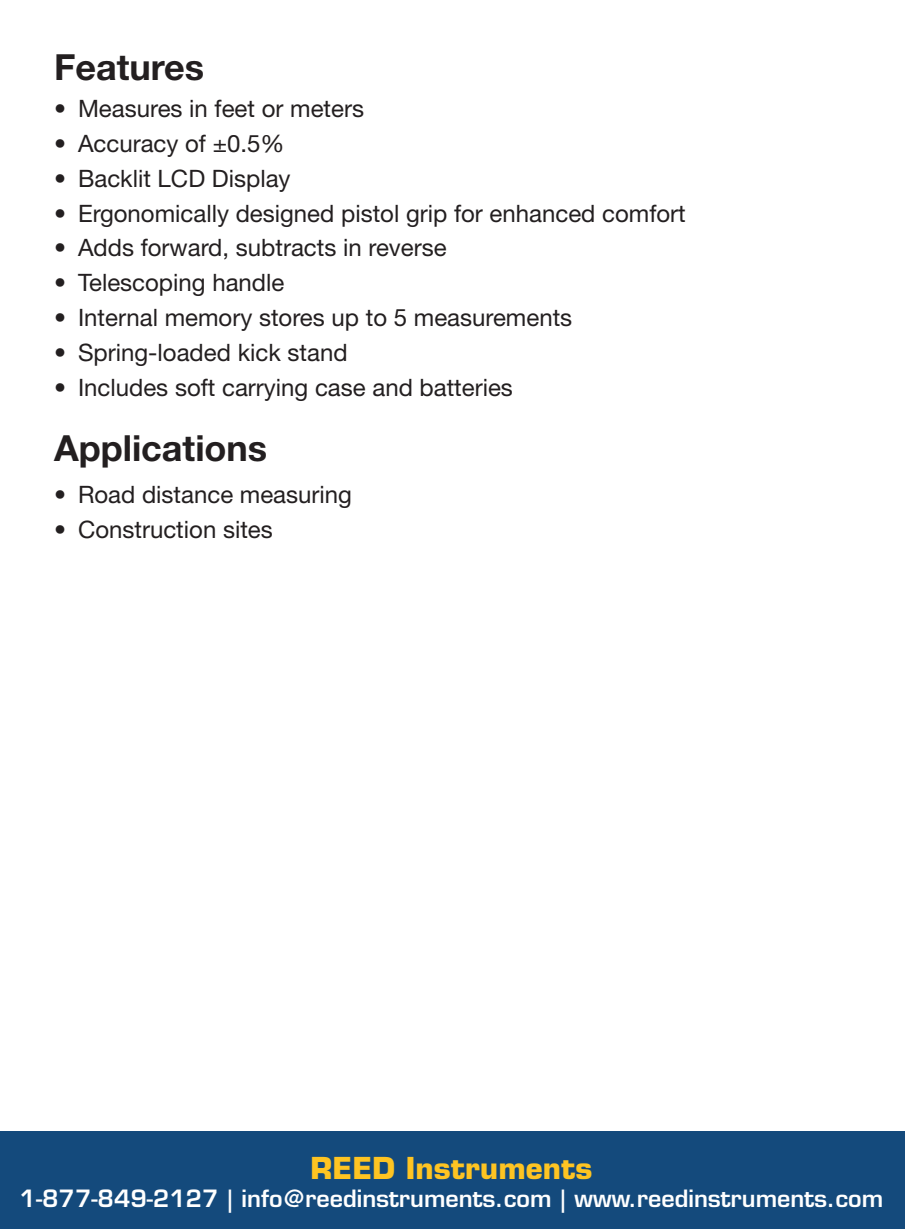
<style>
.page{position:relative;width:905px;height:1229px;background:#fff}
.page>*{position:absolute;margin:0;border:0;box-sizing:border-box;transform-origin:0 0}
.t1{font:700 36px "Helvetica Neue LT Std";color:#231f20}
.t2{font:700 29.4px "Eurostile LT Std";color:#fec422}
.t3{font:26.1px "Impact LT Std";color:#fece08;scale:1.18 1}
.t4{font:24px "Helvetica Neue LT Std";color:#231f20}
.t5{font:600 23.4px "Eurostile LT Std";color:#fff}
</style>
<div class="page">
<div style="left:0;top:1131px;width:904px;height:97px;background:#144a7c"></div>
<h1 class="t1" style="left:54px;top:45px;width:152px">Features</h1>
<p class="t4" style="left:54px;top:94px;width:311px">• Measures in feet or meters</p>
<p class="t4" style="left:54px;top:129px;width:232px">• Accuracy of ±0.5%</p>
<p class="t4" style="left:54px;top:164px;width:238px">• Backlit LCD Display</p>
<p class="t4" style="left:54px;top:199px;width:633px">• Ergonomically designed pistol grip for enhanced comfort</p>
<p class="t4" style="left:54px;top:233px;width:394px">• Adds forward, subtracts in reverse</p>
<p class="t4" style="left:54px;top:268px;width:232px">• Telescoping handle</p>
<p class="t4" style="left:54px;top:303px;width:519px">• Internal memory stores up to 5 measurements</p>
<p class="t4" style="left:54px;top:338px;width:295px">• Spring-loaded kick stand</p>
<p class="t4" style="left:54px;top:373px;width:460px">• Includes soft carrying case and batteries</p>
<h1 class="t1" style="left:54px;top:425px;width:215px">Applications</h1>
<p class="t4" style="left:54px;top:480px;width:299px">• Road distance measuring</p>
<p class="t4" style="left:54px;top:515px;width:220px">• Construction sites</p>
<p class="t2" style="left:310px;top:1149px;width:283px">REED Instruments</p>
<p class="t5" style="left:20px;top:1183px;width:865px">1-877-849-2127 | info@reedinstruments.com | www.reedinstruments.com</p>
<p class="t3" style="left:245px;top:1157px;width:126px">INSTRUMENTS</p>
</div>
